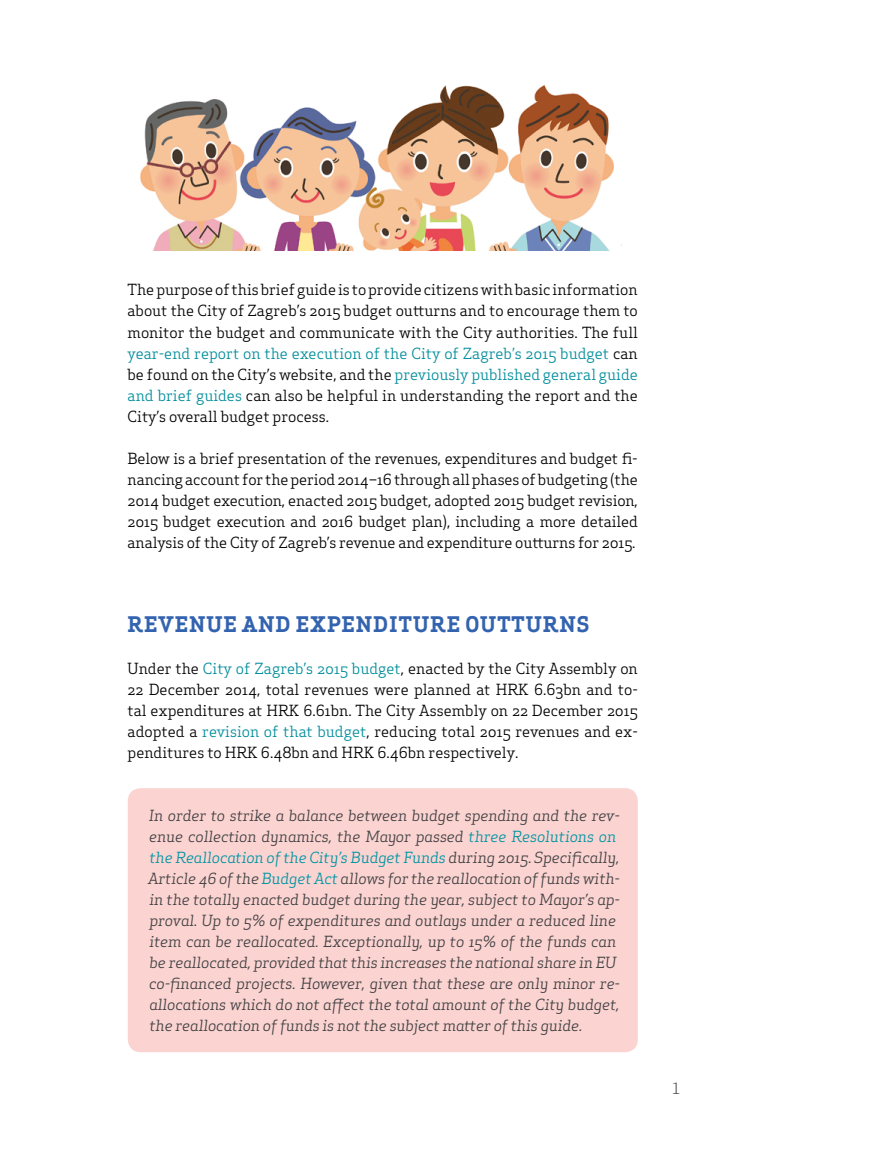
<style>
.page{position:relative;width:893px;height:1170px;background:#fff}
.page>*{position:absolute;margin:0;border:0;box-sizing:border-box;transform-origin:0 0}
.t1{font:700 21px "Apex Serif";letter-spacing:.05em;color:#3363af}
.t2{font:15px/21px "Apex Serif";color:#000;text-align:justify}
.t3{font:italic 15px/21px "Apex Serif";letter-spacing:-.005em;color:#414042}
.t4{font:15px "Apex Serif";color:#58595b}
.s1{color:#008d9b}
.s2{color:#0094a2}
</style>
<div class="page">
<div style="left:128px;top:788px;width:510px;height:264px;background:#fbd4d2;border-radius:13px"></div>
<img style="left:140px;top:85px;width:474px;height:165px">
<p class="t2" style="left:128px;top:279px;width:512px">The purpose of this brief guide is to provide citizens with basic information about the City of Zagreb’s 2015 budget outturns and to encourage them to monitor the budget and communicate with the City authorities. The full <span class="s1">year-end report on the execution of the City of Zagreb’s 2015 budget</span> can be found on the City’s website, and the <span class="s1">previously published general guide and brief guides</span> can also be helpful in understanding the report and the City’s overall budget process.</p>
<p class="t2" style="left:128px;top:447px;width:512px">Below is a brief presentation of the revenues, expenditures and budget fi&shy;nancing account for the period 2014–16 through all phases of budgeting (the 2014 budget execution, enacted 2015 budget, adopted 2015 budget revision, 2015 budget execution and 2016 budget plan), including a more detailed analysis of the City of Zagreb’s revenue and expenditure outturns for 2015.</p>
<h1 class="t1" style="left:128px;top:610px;width:245px">REVENUE AND EXPENDITUR</h1>
<h1 class="t1" style="left:447px;top:610px;width:35px">E OUTTURNS</h1>
<p class="t2" style="left:128px;top:657px;width:512px">Under the <span class="s1">City of Zagreb’s 2015 budget</span>, enacted by the City Assembly on 22 December 2014, total revenues were planned at HRK 6.63bn and to&shy;tal expenditures at HRK 6.61bn. The City Assembly on 22 December 2015 adopted a <span class="s1">revision of that budget</span>, reducing total 2015 revenues and ex&shy;penditures to HRK 6.48bn and HRK 6.46bn respectively.</p>
<p class="t3" style="left:148px;top:804px;width:474px">In order to strike a balance between budget spending and the rev&shy;enue collection dynamics, the Mayor passed <span class="s2">three Resolutions on the Reallocation of the City’s Budget Funds</span> during 2015. Specifically, Article 46 of the <span class="s2">Budget Act</span> allows for the reallocation of funds with&shy;in the totally enacted budget during the year, subject to Mayor’s ap&shy;proval. Up to 5% of expenditures and outlays under a reduced line item can be reallocated. Exceptionally, up to 15% of the funds can be reallocated, provided that this increases the national share in EU co-financed projects. However, given that these are only minor re&shy;allocations which do not affect the total amount of the City budget, the reallocation of funds is not the subject matter of this guide.</p>
<p class="t4" style="left:672px;top:1078px;width:10px">1</p>
</div>
